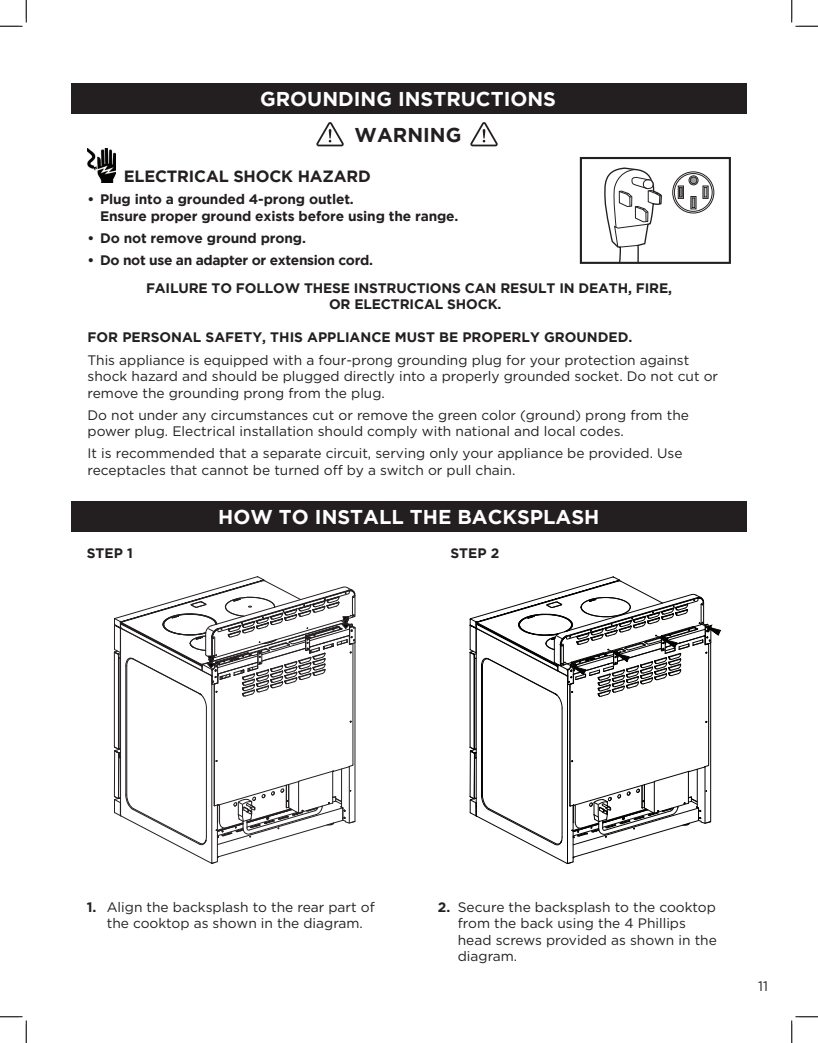
<style>
.page{position:relative;width:818px;height:1043px;background:#fff}
.page>*{position:absolute;margin:0;border:0;box-sizing:border-box;transform-origin:0 0}
.t1{font:700 20px "Gotham";color:#fff}
.t2{font:700 20px "Gotham";color:#231f20}
.t3{font:700 16.25px "Gotham";letter-spacing:-.01em;color:#231f20}
.t4{font:13.75px/16.5px "Gotham";color:#231f20}
.t5{font:700 13.75px/16.5px "Gotham";letter-spacing:-.01em;color:#231f20}
.s1{font-weight:700}
</style>
<div class="page">
<div style="left:72px;top:83px;width:675px;height:30px;background:#231f20"></div>
<img style="left:88px;top:148px;width:28px;height:35px">
<svg style="left:604px;top:167px;width:111px;height:94px"></svg>
<div style="left:580px;top:157px;width:150px;height:107px;border:2px solid #231f20"></div>
<hr style="left:120px;top:628px;width:1px;height:187px;background:#231f20">
<hr style="left:206px;top:708px;width:1px;height:129px;background:#231f20">
<hr style="left:353px;top:644px;width:1px;height:121px;background:#231f20">
<hr style="left:214px;top:684px;width:1px;height:121px;background:#231f20">
<hr style="left:355px;top:642px;width:1px;height:179px;background:#231f20">
<hr style="left:114px;top:652px;width:1px;height:95px;background:#231f20">
<hr style="left:118px;top:654px;width:1px;height:94px;background:#231f20">
<hr style="left:211px;top:676px;width:1px;height:187px;background:#231f20">
<hr style="left:126px;top:666px;width:1px;height:129px;background:#231f20">
<hr style="left:119px;top:658px;width:1px;height:90px;background:#231f20">
<svg style="left:114px;top:746px;width:241px;height:118px"></svg>
<svg style="left:114px;top:576px;width:242px;height:132px"></svg>
<svg style="left:470px;top:577px;width:251px;height:287px"></svg>
<svg style="left:470px;top:122px;width:28px;height:24px"></svg>
<svg style="left:316px;top:122px;width:28px;height:24px"></svg>
<div style="left:72px;top:501px;width:675px;height:30px;background:#231f20"></div>
<svg style="left:0;top:0;width:27px;height:27px"></svg>
<svg style="left:0;top:1016px;width:27px;height:26px"></svg>
<svg style="left:791px;top:0;width:27px;height:27px"></svg>
<svg style="left:791px;top:1016px;width:27px;height:26px"></svg>
<h1 class="t1" style="left:260px;top:88px;width:297px">GROUNDING INSTRUCTIONS</h1>
<h1 class="t2" style="left:354px;top:123px;width:108px">WARNING</h1>
<p class="t3" style="left:124px;top:167px;width:249px">ELECTRICAL SHOCK HAZARD</p>
<p class="t5" style="left:100px;top:190px;width:360px;text-indent:-12px">• Plug into a grounded 4-prong outlet.<br>Ensure proper ground exists before using the range.</p>
<p class="t5" style="left:88px;top:229px;width:220px">• Do not remove ground prong.</p>
<p class="t5" style="left:146px;top:246px;width:527px;line-height:27.8px;text-indent:-58px">• Do not use an adapter or extension cord.<br>FAILURE TO FOLLOW THESE INSTRUCTIONS CAN RESULT IN DEATH, FIRE,</p>
<p class="t5" style="left:329px;top:295px;width:174px">OR ELECTRICAL SHOCK.</p>
<p class="t5" style="left:87px;top:329px;width:546px">FOR PERSONAL SAFETY, THIS APPLIANCE MUST BE PROPERLY GROUNDED.</p>
<p class="t4" style="left:87px;top:351px;width:632px">This appliance is equipped with a four-prong grounding plug for your protection against shock hazard and should be plugged directly into a properly grounded socket. Do not cut or remove the grounding prong from the plug.</p>
<p class="t4" style="left:87px;top:406px;width:603px">Do not under any circumstances cut or remove the green color (ground) prong from the power plug. Electrical installation should comply with national and local codes.</p>
<p class="t4" style="left:87px;top:445px;width:596px">It is recommended that a separate circuit, serving only your appliance be provided. Use receptacles that cannot be turned off by a switch or pull chain.</p>
<h1 class="t1" style="left:218px;top:505px;width:382px">HOW TO INSTALL THE BACKSPLASH</h1>
<p class="t5" style="left:87px;top:544px;width:48px">STEP 1</p>
<p class="t5" style="left:450px;top:544px;width:50px">STEP 2</p>
<p class="t4" style="left:87px;top:898px;width:289px;text-align:center"><span class="s1">1.</span> Align the backsplash to the rear part of the cooktop as shown in the diagram.</p>
<p class="t4" style="left:458px;top:898px;width:260px;text-indent:-20px"><span class="s1">2.</span> Secure the backsplash to the cooktop from the back using the 4 Phillips head screws provided as shown in the diagram.</p>
<p class="t4" style="left:758px;top:977px;width:11px">11</p>
</div>
